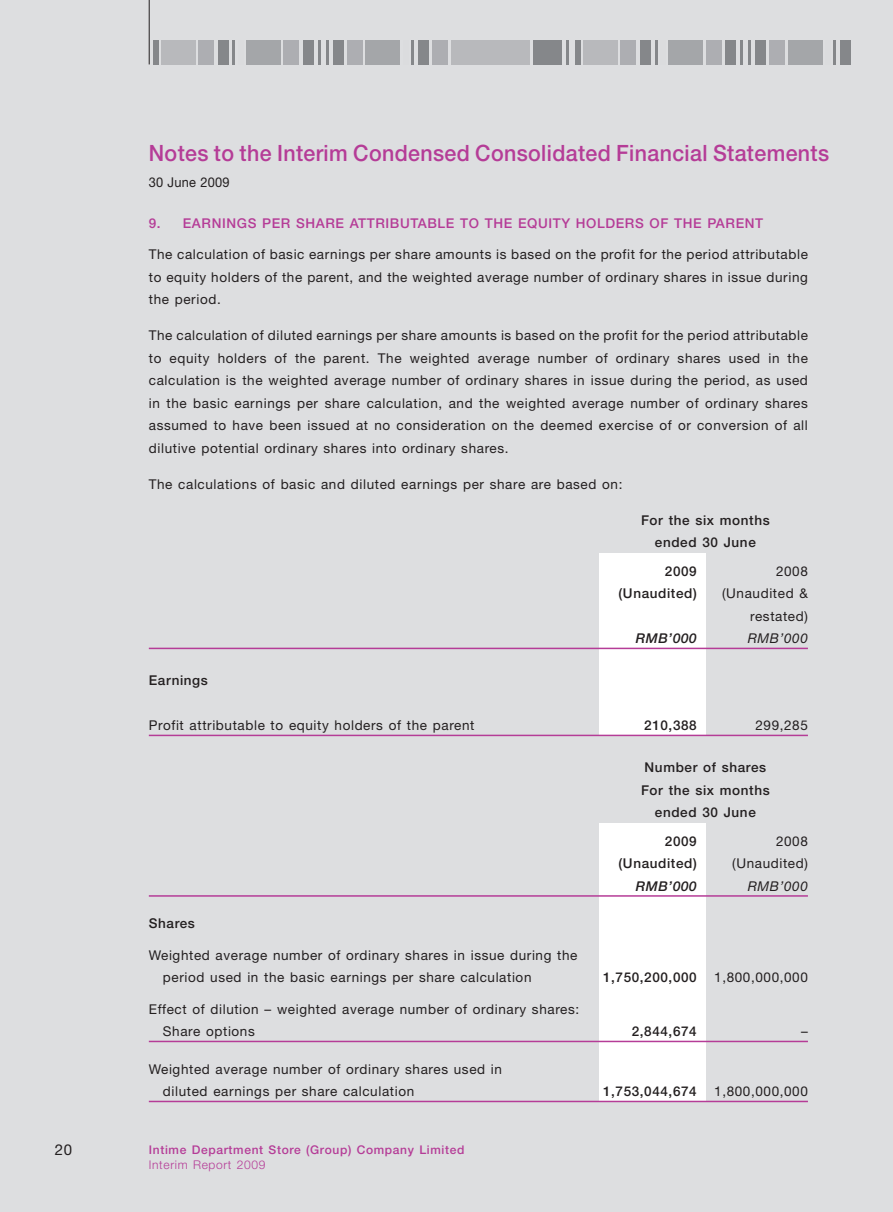
<style>
.page{position:relative;width:893px;height:1212px;background:#dddee0}
.page>*{position:absolute;margin:0;border:0;box-sizing:border-box;transform-origin:0 0}
.t1{font:500 22.5px "Helvetica Neue LT Std";letter-spacing:.015em;color:#b53c97;scale:.95 1}
.t2{font:15px "Helvetica Neue LT Std";color:#231f20}
.t3{font:13.5px/22.5px "Helvetica Neue LT Std";letter-spacing:.045em;color:#231f20}
.t4{font:500 13.5px/22.5px "Helvetica Neue LT Std";letter-spacing:.045em;color:#231f20;text-align:center}
.t5{font:500 13.5px "Helvetica Neue LT Std";letter-spacing:.045em;color:#b53c97}
.t6{font:italic 500 13.5px "Helvetica Neue LT Std";letter-spacing:.045em;color:#231f20}
.t7{font:italic 13.5px "Helvetica Neue LT Std";letter-spacing:.045em;color:#231f20}
.t8{font:13.5px "Helvetica Neue LT Std";letter-spacing:.015em;color:#231f20;scale:.95 1}
.t9{font:500 12px "Helvetica Neue LT Std";letter-spacing:.055em;color:#b53c97}
.t10{font:300 12px "Helvetica Neue LT Std";letter-spacing:.055em;color:#b53c97}
</style>
<div class="page">
<div style="left:153px;top:40px;width:5px;height:24px;background:#85878a"></div>
<div style="left:161px;top:40px;width:35px;height:24px;background:#b8b9bc"></div>
<div style="left:198px;top:40px;width:16px;height:24px;background:#adaeb2"></div>
<div style="left:218px;top:40px;width:11px;height:24px;background:#85878a"></div>
<hr style="left:233px;top:40px;width:2px;height:24px;background:#85878a">
<div style="left:246px;top:40px;width:35px;height:24px;background:#a4a6a9"></div>
<div style="left:284px;top:40px;width:15px;height:24px;background:#adaeb2"></div>
<div style="left:303px;top:40px;width:11px;height:24px;background:#85878a"></div>
<hr style="left:318px;top:40px;width:2px;height:24px;background:#85878a">
<div style="left:533px;top:40px;width:29px;height:24px;background:#85878a"></div>
<div style="left:451px;top:40px;width:79px;height:24px;background:#b8b9bc"></div>
<div style="left:433px;top:40px;width:15px;height:24px;background:#adaeb2"></div>
<div style="left:418px;top:40px;width:11px;height:24px;background:#85878a"></div>
<hr style="left:412px;top:40px;width:2px;height:24px;background:#85878a">
<div style="left:366px;top:40px;width:34px;height:24px;background:#a4a6a9"></div>
<div style="left:348px;top:40px;width:15px;height:24px;background:#adaeb2"></div>
<div style="left:333px;top:40px;width:10px;height:24px;background:#85878a"></div>
<hr style="left:326px;top:40px;width:2px;height:24px;background:#85878a">
<hr style="left:567px;top:40px;width:2px;height:24px;background:#85878a">
<div style="left:575px;top:40px;width:6px;height:24px;background:#85878a"></div>
<div style="left:583px;top:40px;width:35px;height:24px;background:#b8b9bc"></div>
<div style="left:621px;top:40px;width:15px;height:24px;background:#adaeb2"></div>
<div style="left:640px;top:40px;width:11px;height:24px;background:#85878a"></div>
<hr style="left:655px;top:40px;width:2px;height:24px;background:#85878a">
<div style="left:669px;top:40px;width:34px;height:24px;background:#a4a6a9"></div>
<div style="left:706px;top:40px;width:15px;height:24px;background:#adaeb2"></div>
<div style="left:725px;top:40px;width:11px;height:24px;background:#85878a"></div>
<hr style="left:740px;top:40px;width:2px;height:24px;background:#85878a">
<div style="left:840px;top:40px;width:11px;height:24px;background:#85878a"></div>
<hr style="left:834px;top:40px;width:2px;height:24px;background:#85878a">
<div style="left:788px;top:40px;width:34px;height:24px;background:#a4a6a9"></div>
<div style="left:770px;top:40px;width:15px;height:24px;background:#adaeb2"></div>
<div style="left:755px;top:40px;width:11px;height:24px;background:#85878a"></div>
<hr style="left:749px;top:40px;width:2px;height:24px;background:#85878a">
<hr style="left:149px;top:0;width:1px;height:64px;background:#231f20">
<div style="left:600px;top:553px;width:106px;height:183px;background:#fff"></div>
<hr style="left:149px;top:648px;width:659px;height:1px;background:#b53c97">
<hr style="left:149px;top:735px;width:659px;height:1px;background:#b53c97">
<div style="left:600px;top:823px;width:106px;height:278px;background:#fff"></div>
<hr style="left:149px;top:895px;width:659px;height:2px;background:#b53c97">
<hr style="left:149px;top:1041px;width:659px;height:1px;background:#b53c97">
<hr style="left:149px;top:1101px;width:659px;height:1px;background:#b53c97">
<p class="t2" style="left:55px;top:1144px;width:19px">20</p>
<h1 class="t1" style="left:149px;top:140px;width:718px">Notes to the Interim Condensed Consolidated Financial Statements</h1>
<p class="t8" style="left:149px;top:177px;width:87px">30 June 2009</p>
<p class="t5" style="left:149px;top:216px;width:616px">9. EARNINGS PER SHARE ATTRIBUTABLE TO THE EQUITY HOLDERS OF THE PARENT</p>
<p class="t3" style="left:149px;top:244px;width:661px;text-align:justify">The calculation of basic earnings per share amounts is based on the profit for the period attributable to equity holders of the parent, and the weighted average number of ordinary shares in issue during the period.</p>
<p class="t3" style="left:149px;top:325px;width:661px;text-align:justify">The calculation of diluted earnings per share amounts is based on the profit for the period attributable to equity holders of the parent. The weighted average number of ordinary shares used in the calculation is the weighted average number of ordinary shares in issue during the period, as used in the basic earnings per share calculation, and the weighted average number of ordinary shares assumed to have been issued at no consideration on the deemed exercise of or conversion of all dilutive potential ordinary shares into ordinary shares.</p>
<p class="t3" style="left:149px;top:474px;width:475px">The calculations of basic and diluted earnings per share are based on:</p>
<p class="t4" style="left:641px;top:509px;width:130px">For the six months ended 30 June</p>
<p class="t4" style="left:665px;top:560px;width:33px">2009</p>
<p class="t3" style="left:776px;top:561px;width:33px">2008</p>
<p class="t4" style="left:619px;top:582px;width:80px">(Unaudited)</p>
<p class="t3" style="left:722px;top:583px;width:87px;text-align:right">(Unaudited &amp; restated)</p>
<p class="t6" style="left:636px;top:631px;width:62px">RMB’000</p>
<p class="t7" style="left:748px;top:633px;width:62px">RMB’000</p>
<p class="t4" style="left:149px;top:669px;width:61px">Earnings</p>
<p class="t3" style="left:149px;top:715px;width:327px">Profit attributable to equity holders of the parent</p>
<p class="t4" style="left:644px;top:714px;width:54px">210,388</p>
<p class="t3" style="left:755px;top:715px;width:54px">299,285</p>
<p class="t4" style="left:641px;top:756px;width:130px">Number of shares<br>For the six months ended 30 June</p>
<p class="t4" style="left:665px;top:830px;width:33px">2009</p>
<p class="t3" style="left:776px;top:831px;width:33px">2008</p>
<p class="t4" style="left:619px;top:852px;width:80px">(Unaudited)</p>
<p class="t3" style="left:732px;top:853px;width:77px">(Unaudited)</p>
<p class="t6" style="left:636px;top:878px;width:62px">RMB’000</p>
<p class="t7" style="left:748px;top:881px;width:62px">RMB’000</p>
<p class="t4" style="left:149px;top:912px;width:48px">Shares</p>
<p class="t3" style="left:163px;top:945px;width:416px;text-indent:-14px">Weighted average number of ordinary shares in issue during the period used in the basic earnings per share calculation</p>
<p class="t4" style="left:603px;top:966px;width:95px">1,750,200,000</p>
<p class="t3" style="left:714px;top:967px;width:95px">1,800,000,000</p>
<p class="t3" style="left:163px;top:999px;width:418px;text-indent:-14px">Effect of dilution – weighted average number of ordinary shares:<br>Share options</p>
<p class="t3" style="left:163px;top:1059px;width:341px;text-indent:-14px">Weighted average number of ordinary shares used in diluted earnings per share calculation</p>
<p class="t9" style="left:149px;top:1143px;width:317px">Intime Department Store (Group) Company Limited</p>
<p class="t10" style="left:149px;top:1157px;width:118px">Interim Report 2009</p>
<p class="t4" style="left:632px;top:1020px;width:66px">2,844,674</p>
<p class="t3" style="left:801px;top:1021px;width:8px">–</p>
<p class="t4" style="left:603px;top:1080px;width:95px">1,753,044,674</p>
<p class="t3" style="left:714px;top:1081px;width:95px">1,800,000,000</p>
</div>
